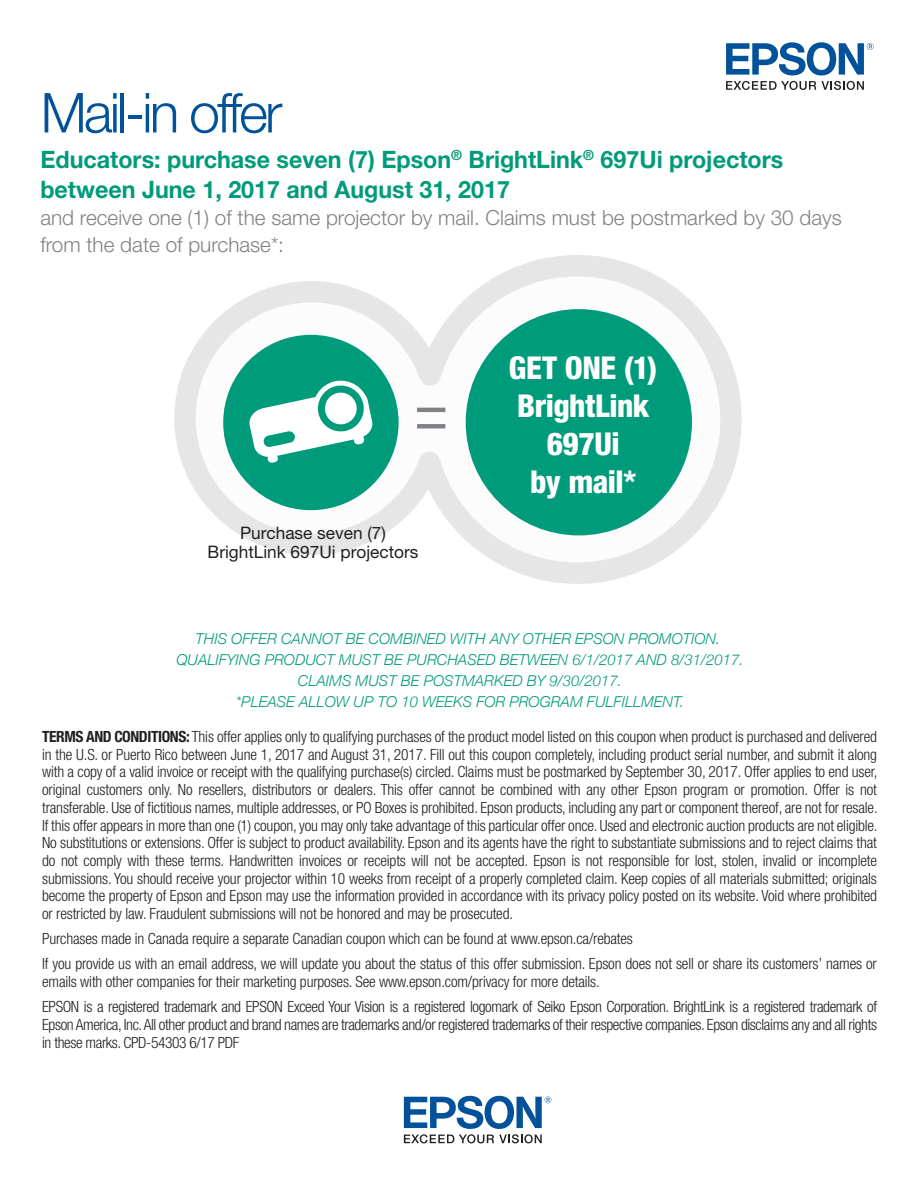
<style>
.page{position:relative;width:918px;height:1188px;background:#fff}
.page>*{position:absolute;margin:0;border:0;box-sizing:border-box;transform-origin:0 0}
.t1{font:300 55.2px "Helvetica Neue LT Std";letter-spacing:-.05em;color:#01529a}
.t2{font:800 condensed 31.5px/37.8px "Helvetica Neue LT Std";letter-spacing:-.015em;color:#fff;text-align:center}
.t3{font:700 24px/30px "Helvetica Neue LT Std";color:#009b7a}
.t4{font:300 20.7px/27px "Helvetica Neue LT Std";color:#808285}
.t5{font:17.25px/19.5px "Helvetica Neue LT Std";color:#231f20;text-align:center}
.t6{font:300 condensed 15.45px/17.7px "Helvetica Neue LT Std";letter-spacing:-.01em;color:#231f20}
.t7{font:italic 300 15px/21px "Helvetica Neue";color:#009b7a;text-align:center}
.s1{font-weight:700}
</style>
<div class="page">
<svg style="left:726px;top:42px;width:148px;height:48px"></svg>
<svg style="left:404px;top:1096px;width:147px;height:47px"></svg>
<svg style="left:174px;top:255px;width:568px;height:329px"></svg>
<div style="left:223px;top:335px;width:176px;height:175px;background:#009b7a;border-radius:50%"></div>
<div style="left:466px;top:309px;width:226px;height:226px;background:#009b7a;border-radius:50%"></div>
<hr style="left:417px;top:424px;width:28px;height:4px;background:#808285">
<hr style="left:417px;top:408px;width:28px;height:4px;background:#808285">
<svg style="left:249px;top:380px;width:124px;height:83px"></svg>
<h1 class="t1" style="left:41px;top:79px;width:243px">Mail-in offer</h1>
<h3 class="t3" style="left:40px;top:144px;width:745px">Educators: purchase seven (7) Epson<sup>®</sup> BrightLink<sup>®</sup> 697Ui projectors between June 1, 2017 and August 31, 2017</h3>
<h3 class="t4" style="left:40px;top:204px;width:803px">and receive one (1) of the same projector by mail. Claims must be postmarked by 30 days from the date of purchase*:</h3>
<p class="t5" style="left:208px;top:523px;width:212px">Purchase seven (7)<br>BrightLink 697Ui projectors</p>
<h2 class="t2" style="left:509px;top:348px;width:150px">GET ONE (1)<br>BrightLink<br>697Ui<br>by mail*</h2>
<p class="t7" style="left:176px;top:627px;width:569px">THIS OFFER CANNOT BE COMBINED WITH ANY OTHER EPSON PROMOTION.<br>QUALIFYING PRODUCT MUST BE PURCHASED BETWEEN 6/1/2017 AND 8/31/2017.<br>CLAIMS MUST BE POSTMARKED BY 9/30/2017.<br>*PLEASE ALLOW UP TO 10 WEEKS FOR PROGRAM FULFILLMENT.</p>
<p class="t6" style="left:42px;top:728px;width:837px;text-align:justify"><span class="s1">TERMS AND CONDITIONS:</span> This offer applies only to qualifying purchases of the product model listed on this coupon when product is purchased and delivered in the U.S. or Puerto Rico between June 1, 2017 and August 31, 2017. Fill out this coupon completely, including product serial number, and submit it along with a copy of a valid invoice or receipt with the qualifying purchase(s) circled. Claims must be postmarked by September 30, 2017. Offer applies to end user, original customers only. No resellers, distributors or dealers. This offer cannot be combined with any other Epson program or promotion. Offer is not transferable. Use of fictitious names, multiple addresses, or PO Boxes is prohibited. Epson products, including any part or component thereof, are not for resale.<br>If this offer appears in more than one (1) coupon, you may only take advantage of this particular offer once. Used and electronic auction products are not eligible.<br>No substitutions or extensions. Offer is subject to product availability. Epson and its agents have the right to substantiate submissions and to reject claims that do not comply with these terms. Handwritten invoices or receipts will not be accepted. Epson is not responsible for lost, stolen, invalid or incomplete submissions. You should receive your projector within 10 weeks from receipt of a properly completed claim. Keep copies of all materials submitted; originals become the property of Epson and Epson may use the information provided in accordance with its privacy policy posted on its website. Void where prohibited or restricted by law. Fraudulent submissions will not be honored and may be prosecuted.</p>
<p class="t6" style="left:42px;top:926px;width:836px;line-height:25.2px">Purchases made in Canada require a separate Canadian coupon which can be found at www.epson.ca/rebates<br>If you provide us with an email address, we will update you about the status of this offer submission. Epson does not sell or share its customers’ names or</p>
<p class="t6" style="left:42px;top:969px;width:837px;line-height:25.2px">emails with other companies for their marketing purposes. See www.epson.com/privacy for more details.<br>EPSON is a registered trademark and EPSON Exceed Your Vision is a registered logomark of Seiko Epson Corporation. BrightLink is a registered trademark of</p>
<p class="t6" style="left:42px;top:1016px;width:837px">Epson America, Inc. All other product and brand names are trademarks and/or registered trademarks of their respective companies. Epson disclaims any and all rights in these marks. CPD-54303 6/17 PDF</p>
</div>
